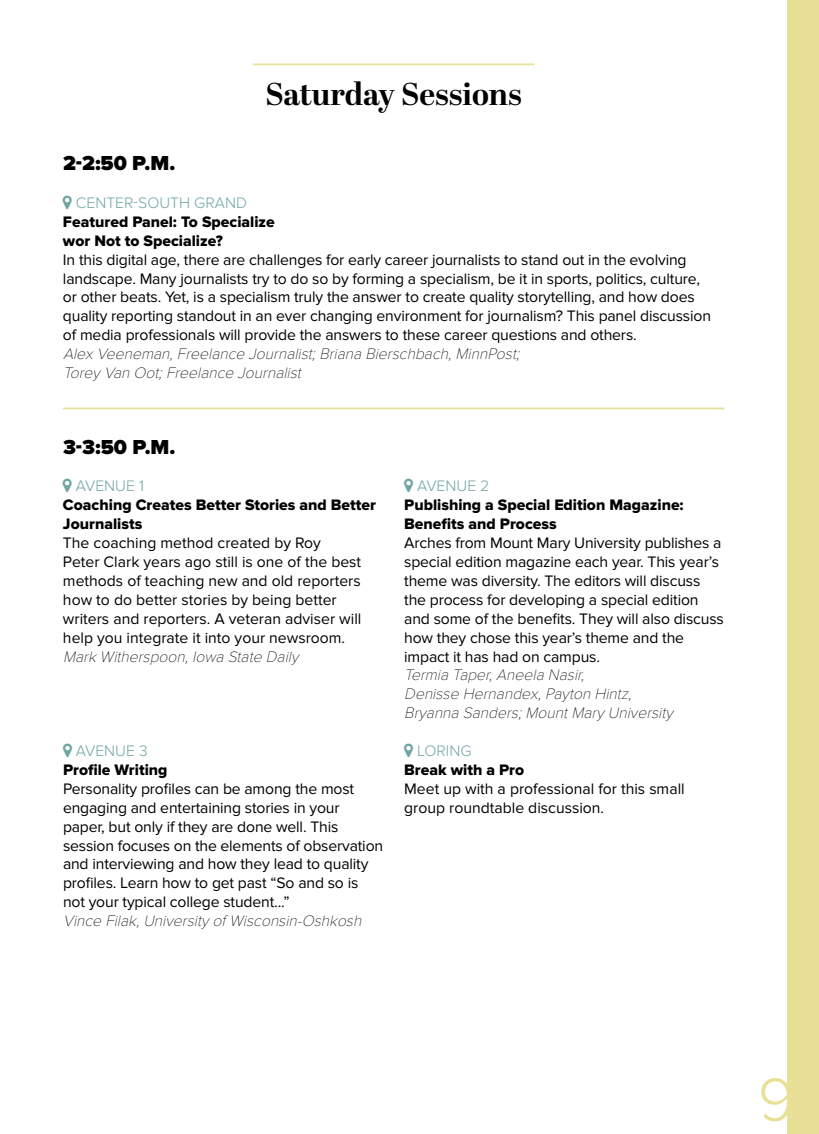
<style>
.page{position:relative;width:819px;height:1134px;background:#fff}
.page>*{position:absolute;margin:0;border:0;box-sizing:border-box;transform-origin:0 0}
.t1{font:300 63px "Proxima Nova";color:#e8e096}
.t2{font:700 31.5px "Abril Display";color:#000}
.t3{font:900 21px "Proxima Nova";color:#000}
.t4{font:15.75px/18.9px "Proxima Nova";letter-spacing:-.01em;color:#000}
.t5{font:italic 100 15.75px/18.9px "Proxima Nova T";color:#000}
.t6{font:15.75px/18.9px "Proxima Nova Extrabld";color:#000}
.t7{font:300 15.75px "Proxima Nova";color:#70a4a6}
</style>
<div class="page">
<div style="left:788px;top:0;width:31px;height:1134px;background:#e8e096"></div>
<hr style="left:63px;top:408px;width:661px;height:1px;background:#e8e096">
<hr style="left:253px;top:63px;width:281px;height:2px;background:#e8e096">
<h2 class="t2" style="left:265px;top:72px;width:258px">Saturday Sessions</h2>
<h3 class="t3" style="left:63px;top:151px;width:114px">2-2:50 P.M.</h3>
<p class="t7" style="left:76px;top:194px;width:172px">CENTER-SOUTH GRAND</p>
<p class="t6" style="left:63px;top:213px;width:213px">Featured Panel: To Specialize wor Not to Specialize?</p>
<p class="t4" style="left:63px;top:250px;width:650px">In this digital age, there are challenges for early career journalists to stand out in the evolving landscape. Many journalists try to do so by forming a specialism, be it in sports, politics, culture, or other beats. Yet, is a specialism truly the answer to create quality storytelling, and how does quality reporting standout in an ever changing environment for journalism? This panel discussion of media professionals will provide the answers to these career questions and others.</p>
<p class="t5" style="left:63px;top:345px;width:462px">Alex Veeneman,Freelance Journalist;Briana Bierschbach,MinnPost;<br>Torey Van Oot;Freelance Journalist</p>
<h3 class="t3" style="left:63px;top:434px;width:114px">3-3:50 P.M.</h3>
<p class="t7" style="left:76px;top:477px;width:69px">AVENUE 1</p>
<p class="t6" style="left:63px;top:496px;width:315px">Coaching Creates Better Stories and Better<br>Journalists</p>
<p class="t4" style="left:63px;top:534px;width:300px">The coaching method created by Roy Peter Clark years ago still is one of the best methods of teaching new and old reporters how to do better stories by being better writers and reporters. A veteran adviser will help you integrate it into your newsroom.</p>
<p class="t5" style="left:63px;top:647px;width:241px">Mark Witherspoon,Iowa State Daily</p>
<p class="t7" style="left:76px;top:742px;width:73px">AVENUE 3</p>
<p class="t6" style="left:63px;top:761px;width:106px">Profile Writing</p>
<p class="t4" style="left:63px;top:779px;width:322px">Personality profiles can be among the most engaging and entertaining stories in your paper, but only if they are done well. This session focuses on the elements of observation and interviewing and how they lead to quality profiles. Learn how to get past “So and so is not your typical college student...”</p>
<p class="t5" style="left:63px;top:912px;width:304px">Vince Filak,University of Wisconsin-Oshkosh</p>
<p class="t7" style="left:417px;top:477px;width:74px">AVENUE 2</p>
<p class="t6" style="left:404px;top:496px;width:281px">Publishing a Special Edition Magazine:<br>Benefits and Process</p>
<p class="t4" style="left:404px;top:534px;width:321px">Arches from Mount Mary University publishes a special edition magazine each year. This year’s theme was diversity. The editors will discuss the process for developing a special edition and some of the benefits. They will also discuss how they chose this year’s theme and the impact it has had on campus.</p>
<p class="t5" style="left:404px;top:666px;width:274px">Termia Taper,Aneela Nasir,<br>Denisse Hernandex,Payton Hintz,<br>Bryanna Sanders;MountMary University</p>
<p class="t7" style="left:417px;top:742px;width:56px">LORING</p>
<p class="t6" style="left:404px;top:761px;width:122px">Break with a Pro</p>
<p class="t4" style="left:404px;top:779px;width:282px">Meet up with a professional for this small group roundtable discussion.</p>
<h1 class="t1" style="left:758px;top:1064px;width:38px">9</h1>
</div>
